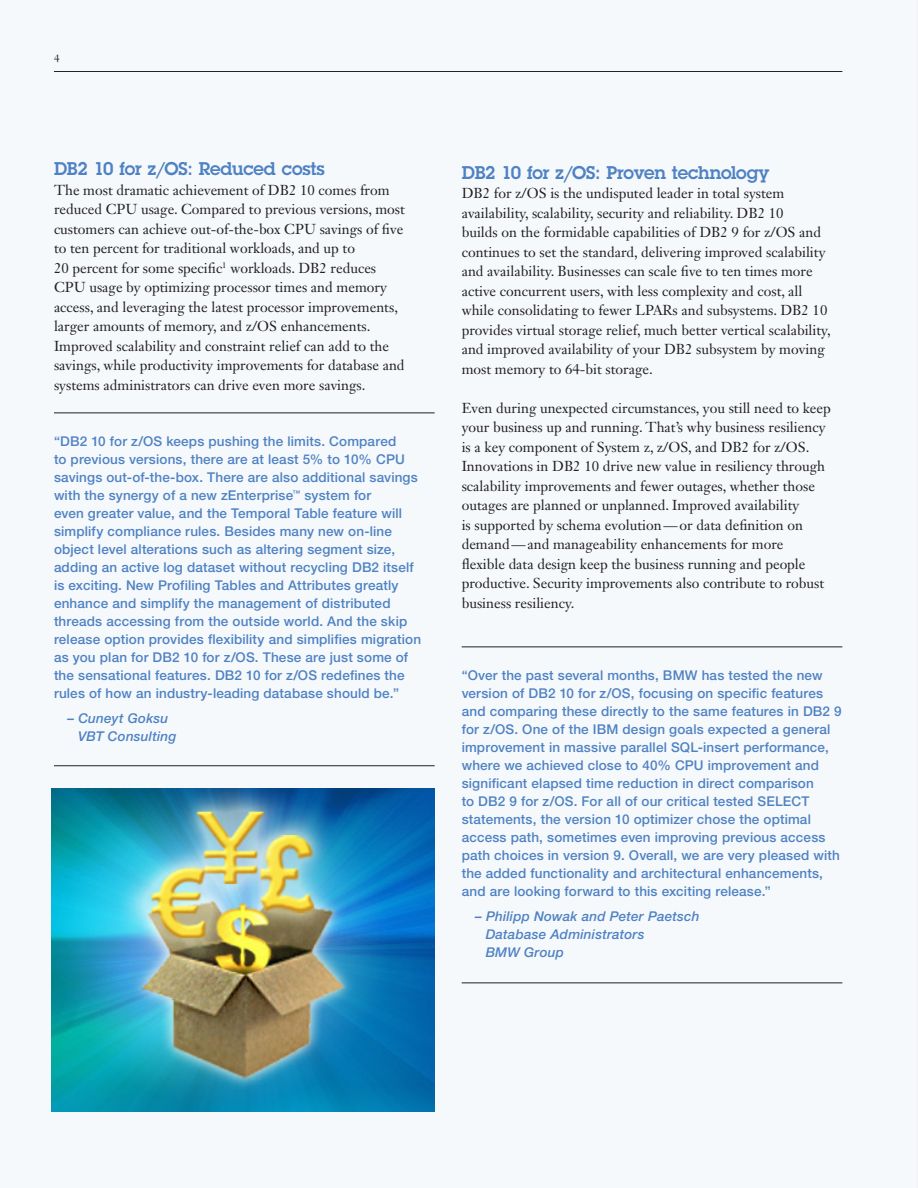
<style>
.page{position:relative;width:918px;height:1188px;background:#fff}
.page>*{position:absolute;margin:0;border:0;box-sizing:border-box;transform-origin:0 0}
.WP_Body_Subhead__Hel{font:600 18px "Lubalin Graph Std";letter-spacing:-.015em;color:#4f82c3}
.t1{font:14.25px/19.5px "Janson Text LT Std";color:#231f20}
.WP_Body_Subhead__Hel-2{font:500 13.5px/18px "Helvetica Neue LT Pro";letter-spacing:.01em;color:#4f82c3}
.WP_Body_Subhead__Hel-3{font:italic 500 13.5px "Helvetica Neue LT Pro";letter-spacing:.015em;color:#4f82c3}
.t2{font:10.5px "Janson Text LT Std";color:#231f20}
</style>
<div class="page">
<hr style="left:54px;top:413px;width:381px;height:1px;background:#231f20">
<hr style="left:54px;top:765px;width:381px;height:1px;background:#231f20">
<hr style="left:462px;top:646px;width:380px;height:1px;background:#231f20">
<hr style="left:462px;top:982px;width:380px;height:1px;background:#231f20">
<img style="left:51px;top:788px;width:384px;height:324px">
<p class="t2" style="left:54px;top:52px;width:7px">4</p>
<p class="WP_Body_Subhead__Hel" style="left:54px;top:157px;width:272px">DB2 10 for z/OS: Reduced costs</p>
<p class="t1" style="left:54px;top:180px;width:352px">The most dramatic achievement of DB2 10 comes from reduced CPU usage. Compared to previous versions, most customers can achieve out-of-the-box CPU savings of five to ten percent for traditional workloads, and up to<br>20 percent for some specific<sup>1</sup> workloads. DB2 reduces CPU usage by optimizing processor times and memory access, and leveraging the latest processor improvements, larger amounts of memory, and z/OS enhancements.<br>Improved scalability and constraint relief can add to the</p>
<p class="t1" style="left:54px;top:355px;width:352px">savings, while productivity improvements for database and systems administrators can drive even more savings.</p>
<p class="WP_Body_Subhead__Hel-2" style="left:54px;top:432px;width:369px">“DB2 10 for z/OS keeps pushing the limits. Compared<br>to previous versions, there are at least 5% to 10% CPU savings out-of-the-box. There are also additional savings with the synergy of a new zEnterprise<sup>™</sup> system for<br>even greater value, and the Temporal Table feature will simplify compliance rules. Besides many new on-line object level alterations such as altering segment size, adding an active log dataset without recycling DB2 itself is exciting. New Profiling Tables and Attributes greatly enhance and simplify the management of distributed threads accessing from the outside world. And the skip release option provides flexibility and simplifies migration as you plan for DB2 10 for z/OS. These are just some of the sensational features. DB2 10 for z/OS redefines the rules of how an industry-leading database should be.”</p>
<p class="WP_Body_Subhead__Hel-3" style="left:68px;top:710px;width:102px">– Cuneyt Goksu</p>
<p class="WP_Body_Subhead__Hel-3" style="left:78px;top:728px;width:100px">VBT Consulting</p>
<p class="WP_Body_Subhead__Hel" style="left:462px;top:160px;width:309px">DB2 10 for z/OS: Proven technology</p>
<p class="t1" style="left:462px;top:183px;width:324px">DB2 for z/OS is the undisputed leader in total system availability, scalability, security and reliability. DB2 10</p>
<p class="t1" style="left:462px;top:222px;width:365px">builds on the formidable capabilities of DB2 9 for z/OS and continues to set the standard, delivering improved scalability and availability. Businesses can scale five to ten times more active concurrent users, with less complexity and cost, all</p>
<p class="t1" style="left:462px;top:300px;width:371px">while consolidating to fewer LPARs and subsystems. DB2 10 provides virtual storage relief, much better vertical scalability, and improved availability of your DB2 subsystem by moving most memory to 64-bit storage.</p>
<p class="t1" style="left:462px;top:398px;width:371px">Even during unexpected circumstances, you still need to keep your business up and running. That’s why business resiliency is a key component of System z, z/OS, and DB2 for z/OS.<br>Innovations in DB2 10 drive new value in resiliency through scalability improvements and fewer outages, whether those outages are planned or unplanned. Improved availability<br>is supported by schema evolution—or data definition on demand—and manageability enhancements for more<br>flexible data design keep the business running and people productive. Security improvements also contribute to robust business resiliency.</p>
<p class="WP_Body_Subhead__Hel-2" style="left:462px;top:666px;width:381px">“Over the past several months, BMW has tested the new version of DB2 10 for z/OS, focusing on specific features and comparing these directly to the same features in DB2 9 for z/OS. One of the IBM design goals expected a general improvement in massive parallel SQL-insert performance, where we achieved close to 40% CPU improvement and significant elapsed time reduction in direct comparison<br>to DB2 9 for z/OS. For all of our critical tested SELECT statements, the version 10 optimizer chose the optimal access path, sometimes even improving previous access path choices in version 9. Overall, we are very pleased with the added functionality and architectural enhancements, and are looking forward to this exciting release.”</p>
<p class="WP_Body_Subhead__Hel-3" style="left:475px;top:908px;width:226px">– Philipp Nowak and Peter Paetsch</p>
<p class="WP_Body_Subhead__Hel-3" style="left:486px;top:926px;width:160px">Database Administrators</p>
<p class="WP_Body_Subhead__Hel-3" style="left:486px;top:944px;width:80px">BMW Group</p>
</div>
